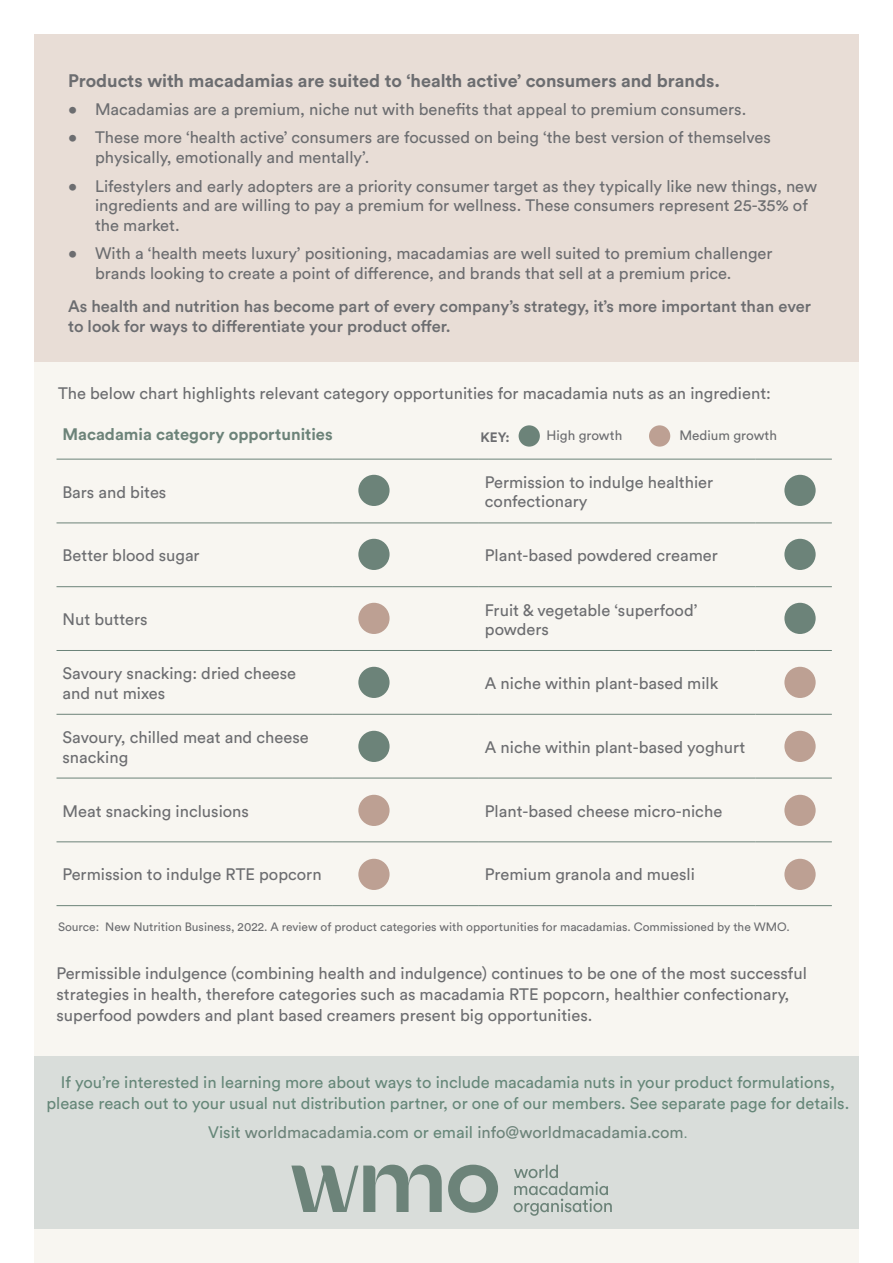
<style>
.page{position:relative;width:893px;height:1263px;background:#fff}
.page>*{position:absolute;margin:0;border:0;box-sizing:border-box;transform-origin:0 0}
.Body_text{font:700 18px "Circular Std";color:#6c6d70}
.Body_text-2{font:16.5px/19.8px "Circular Std";color:#6c6d70}
.arrow_bullets{font:16.5px/21px "Circular Std";color:#668779;text-align:center}
.Body_text-3{font:500 16.5px/19.8px "Circular Std";color:#6c6d70}
.arrow_bullets-2{font:16.5px "Circular Std";color:#6c8379}
.Body_text-4{font:700 16.5px "Circular Std";color:#6c8379}
.Body_text-5{font:13.5px "Circular Std";color:#6c6d70}
.Body_text-6{font:700 13.5px "Circular Std";color:#6c6d70}
.Body_text-7{font:12px "Circular Std";color:#6c6d70}
.s1{color:#668779}
.s2{font-family:"Circular Spotify Text";font-weight:300;color:#668779}
</style>
<div class="page">
<div style="left:34px;top:34px;width:825px;height:1229px;background:#f8f6f1"></div>
<div style="left:34px;top:1056px;width:825px;height:173px;background:#d9ddda"></div>
<svg style="left:448px;top:1165px;width:50px;height:48px"></svg>
<svg style="left:291px;top:1165px;width:151px;height:47px"></svg>
<svg style="left:514px;top:1165px;width:98px;height:51px"></svg>
<div style="left:34px;top:34px;width:825px;height:327px;background:#e8ddd6"></div>
<hr style="left:57px;top:522px;width:276px;height:1px;background:#6c8379">
<hr style="left:333px;top:522px;width:146px;height:1px;background:#6c8379">
<hr style="left:57px;top:586px;width:276px;height:1px;background:#6c8379">
<hr style="left:333px;top:586px;width:146px;height:1px;background:#6c8379">
<hr style="left:57px;top:650px;width:276px;height:1px;background:#6c8379">
<hr style="left:333px;top:650px;width:146px;height:1px;background:#6c8379">
<hr style="left:57px;top:714px;width:276px;height:1px;background:#6c8379">
<hr style="left:333px;top:714px;width:146px;height:1px;background:#6c8379">
<hr style="left:57px;top:778px;width:276px;height:1px;background:#6c8379">
<hr style="left:333px;top:778px;width:146px;height:1px;background:#6c8379">
<hr style="left:57px;top:841px;width:276px;height:1px;background:#6c8379">
<hr style="left:333px;top:841px;width:146px;height:1px;background:#6c8379">
<hr style="left:57px;top:905px;width:276px;height:1px;background:#6c8379">
<hr style="left:333px;top:905px;width:146px;height:1px;background:#6c8379">
<hr style="left:57px;top:459px;width:276px;height:1px;background:#6c8379">
<hr style="left:333px;top:459px;width:146px;height:1px;background:#6c8379">
<hr style="left:479px;top:522px;width:276px;height:1px;background:#6c8379">
<hr style="left:755px;top:522px;width:77px;height:1px;background:#6c8379">
<hr style="left:479px;top:586px;width:276px;height:1px;background:#6c8379">
<hr style="left:755px;top:586px;width:77px;height:1px;background:#6c8379">
<hr style="left:479px;top:650px;width:276px;height:1px;background:#6c8379">
<hr style="left:755px;top:650px;width:77px;height:1px;background:#6c8379">
<hr style="left:479px;top:714px;width:276px;height:1px;background:#6c8379">
<hr style="left:755px;top:714px;width:77px;height:1px;background:#6c8379">
<hr style="left:479px;top:778px;width:276px;height:1px;background:#6c8379">
<hr style="left:755px;top:778px;width:77px;height:1px;background:#6c8379">
<hr style="left:479px;top:841px;width:276px;height:1px;background:#6c8379">
<hr style="left:755px;top:841px;width:77px;height:1px;background:#6c8379">
<hr style="left:479px;top:905px;width:276px;height:1px;background:#6c8379">
<hr style="left:755px;top:905px;width:77px;height:1px;background:#6c8379">
<hr style="left:479px;top:459px;width:276px;height:1px;background:#6c8379">
<hr style="left:755px;top:459px;width:77px;height:1px;background:#6c8379">
<div style="left:358px;top:475px;width:32px;height:31px;background:#6c8379;border-radius:50%"></div>
<div style="left:784px;top:475px;width:32px;height:31px;background:#6c8379;border-radius:50%"></div>
<div style="left:358px;top:539px;width:32px;height:31px;background:#6c8379;border-radius:50%"></div>
<div style="left:784px;top:539px;width:32px;height:31px;background:#6c8379;border-radius:50%"></div>
<div style="left:358px;top:603px;width:32px;height:31px;background:#bda093;border-radius:50%"></div>
<div style="left:784px;top:603px;width:32px;height:31px;background:#6c8379;border-radius:50%"></div>
<div style="left:358px;top:667px;width:32px;height:31px;background:#6c8379;border-radius:50%"></div>
<div style="left:784px;top:667px;width:32px;height:31px;background:#bda093;border-radius:50%"></div>
<div style="left:358px;top:731px;width:32px;height:31px;background:#6c8379;border-radius:50%"></div>
<div style="left:784px;top:731px;width:32px;height:31px;background:#bda093;border-radius:50%"></div>
<div style="left:358px;top:795px;width:32px;height:31px;background:#bda093;border-radius:50%"></div>
<div style="left:784px;top:795px;width:32px;height:31px;background:#bda093;border-radius:50%"></div>
<div style="left:358px;top:859px;width:32px;height:31px;background:#bda093;border-radius:50%"></div>
<div style="left:784px;top:859px;width:32px;height:31px;background:#bda093;border-radius:50%"></div>
<div style="left:519px;top:425px;width:21px;height:22px;background:#6c8379;border-radius:50%"></div>
<div style="left:649px;top:425px;width:21px;height:22px;background:#bda093;border-radius:50%"></div>
<p class="Body_text" style="left:68px;top:69px;width:654px">Products with macadamias are suited to ‘health active’ consumers and brands.</p>
<p class="Body_text-2" style="left:68px;top:99px;width:680px">• Macadamias are a premium, niche nut with benefits that appeal to premium consumers.</p>
<p class="Body_text-2" style="left:95px;top:128px;width:677px;text-indent:-27px">• These more ‘health active’ consumers are focussed on being ‘the best version of themselves physically, emotionally and mentally’.</p>
<p class="Body_text-2" style="left:95px;top:176px;width:724px;text-indent:-27px">• Lifestylers and early adopters are a priority consumer target as they typically like new things, new ingredients and are willing to pay a premium for wellness. These consumers represent 25-35% of the market.</p>
<p class="Body_text-2" style="left:95px;top:244px;width:679px;text-indent:-27px">• With a ‘health meets luxury’ positioning, macadamias are well suited to premium challenger brands looking to create a point of difference, and brands that sell at a premium price.</p>
<p class="Body_text-3" style="left:68px;top:296px;width:744px">As health and nutrition has become part of every company’s strategy, it’s more important than ever to look for ways to differentiate your product offer.</p>
<p class="Body_text-2" style="left:58px;top:383px;width:714px">The below chart highlights relevant category opportunities for macadamia nuts as an ingredient:</p>
<p class="Body_text-4" style="left:63px;top:424px;width:272px">Macadamia category opportunities</p>
<p class="Body_text-2" style="left:63px;top:482px;width:105px">Bars and bites</p>
<p class="Body_text-2" style="left:63px;top:546px;width:139px">Better blood sugar</p>
<p class="Body_text-2" style="left:63px;top:609px;width:87px">Nut butters</p>
<p class="Body_text-2" style="left:63px;top:663px;width:235px">Savoury snacking: dried cheese and nut mixes</p>
<p class="Body_text-2" style="left:63px;top:727px;width:248px">Savoury, chilled meat and cheese snacking</p>
<p class="Body_text-2" style="left:63px;top:801px;width:188px">Meat snacking inclusions</p>
<p class="Body_text-2" style="left:63px;top:864px;width:261px">Permission to indulge RTE popcorn</p>
<p class="Body_text-6" style="left:480px;top:428px;width:31px">KEY:</p>
<p class="Body_text-5" style="left:547px;top:427px;width:77px">High growth</p>
<p class="Body_text-5" style="left:679px;top:427px;width:99px">Medium growth</p>
<p class="Body_text-2" style="left:485px;top:472px;width:230px">Permission to indulge healthier confectionary</p>
<p class="Body_text-2" style="left:485px;top:546px;width:234px">Plant-based powdered creamer</p>
<p class="Body_text-2" style="left:485px;top:600px;width:214px">Fruit &amp; vegetable ‘superfood’ powders</p>
<p class="Body_text-2" style="left:485px;top:673px;width:235px">A niche within plant-based milk</p>
<p class="Body_text-2" style="left:485px;top:737px;width:262px">A niche within plant-based yoghurt</p>
<p class="Body_text-2" style="left:485px;top:801px;width:239px">Plant-based cheese micro-niche</p>
<p class="Body_text-2" style="left:485px;top:864px;width:212px">Premium granola and muesli</p>
<p class="Body_text-7" style="left:58px;top:919px;width:733px">Source: New Nutrition Business, 2022. A review of product categories with opportunities for macadamias. Commissioned by the WMO.</p>
<p class="Body_text-2" style="left:57px;top:962px;width:752px;line-height:21px">Permissible indulgence (combining health and indulgence) continues to be one of the most successful strategies in health, therefore categories such as macadamia RTE popcorn, healthier confectionary, superfood powders and plant based creamers present big opportunities.</p>
<p class="arrow_bullets" style="left:46px;top:1071px;width:804px">If you’re interested in learning more about ways to include macadamia nuts in your product formulations, please reach out to your usual nut distribution partner, or one of our members. See separate page for details.</p>
<p class="arrow_bullets-2" style="left:208px;top:1122px;width:481px"><span class="s1">Visit</span> worldmacadamia.com <span class="s1">or email</span> info@worldmacadamia.com<span class="s2">.</span></p>
</div>
